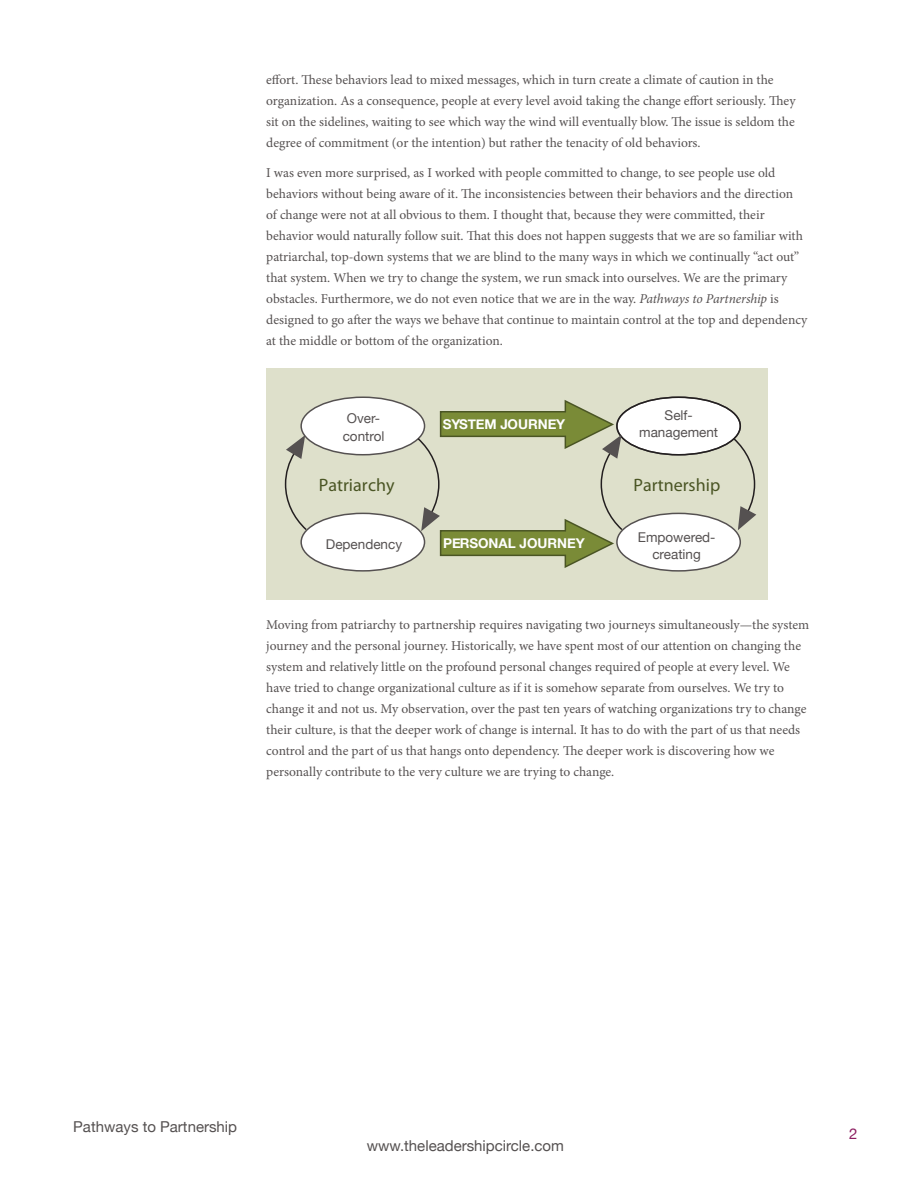
<style>
.page{position:relative;width:918px;height:1188px;background:#fff}
.page>*{position:absolute;margin:0;border:0;box-sizing:border-box;transform-origin:0 0}
.t1{font:18px "Myriad Pro";color:#4a5524}
.t2{font:15px "Helvetica Neue";color:#555151}
.t3{font:15px "Helvetica Neue";color:#8d1f61}
.Body_copy{font:13.5px/21px "Minion Pro";letter-spacing:-.005em;color:#555151}
.t4{font:13.5px/17.1px "Helvetica Neue";color:#555151;text-align:center}
.t5{font:700 13.5px "Helvetica Neue";color:#fff}
.s1{font-style:italic}
</style>
<div class="page">
<div style="left:266px;top:368px;width:502px;height:231px;background:#dee0cb"></div>
<div style="left:301px;top:513px;width:124px;height:58px;background:#fff;border-radius:50%"></div>
<div style="left:301px;top:397px;width:124px;height:58px;background:#fff;border-radius:50%"></div>
<svg style="left:284px;top:435px;width:24px;height:97px"></svg>
<svg style="left:416px;top:396px;width:340px;height:173px"></svg>
<p class="Body_copy" style="left:266px;top:69px;width:531px">effort. These behaviors lead to mixed messages, which in turn create a climate of caution in the organization. As a consequence, people at every level avoid taking the change effort seriously. They sit on the sidelines, waiting to see which way the wind will eventually blow. The issue is seldom the degree of commitment (or the intention) but rather the tenacity of old behaviors.</p>
<p class="Body_copy" style="left:266px;top:162px;width:543px">I was even more surprised, as I worked with people committed to change, to see people use old behaviors without being aware of it. The inconsistencies between their behaviors and the direction<br>of change were not at all obvious to them. I thought that, because they were committed, their behavior would naturally follow suit. That this does not happen suggests that we are so familiar with patriarchal, top-down systems that we are blind to the many ways in which we continually “act out” that system. When we try to change the system, we run smack into ourselves. We are the primary obstacles. Furthermore, we do not even notice that we are in the way. <span class="s1">Pathways to Partnership</span> is designed to go after the ways we behave that continue to maintain control at the top and dependency at the middle or bottom of the organization.</p>
<p class="t4" style="left:343px;top:410px;width:43px">Over&shy;control</p>
<p class="t5" style="left:443px;top:416px;width:124px">SYSTEM JOURNEY</p>
<p class="t4" style="left:639px;top:407px;width:81px;line-height:16.5px">Self&shy;management</p>
<p class="t1" style="left:319px;top:474px;width:77px">Patriarchy</p>
<p class="t1" style="left:634px;top:474px;width:88px">Partnership</p>
<p class="t4" style="left:326px;top:535px;width:78px">Dependency</p>
<p class="t5" style="left:443px;top:535px;width:143px">PERSONAL JOURNEY</p>
<p class="t4" style="left:638px;top:529px;width:79px">Empowered&shy;creating</p>
<p class="Body_copy" style="left:266px;top:614px;width:544px">Moving from patriarchy to partnership requires navigating two journeys simultaneously—the system journey and the personal journey. Historically, we have spent most of our attention on changing the system and relatively little on the profound personal changes required of people at every level. We have tried to change organizational culture as if it is somehow separate from ourselves. We try to change it and not us. My observation, over the past ten years of watching organizations try to change their culture, is that the deeper work of change is internal. It has to do with the part of us that needs control and the part of us that hangs onto dependency. The deeper work is discovering how we personally contribute to the very culture we are trying to change.</p>
<p class="t2" style="left:73px;top:1118px;width:165px">Pathways to Partnership</p>
<p class="t3" style="left:849px;top:1125px;width:10px">2</p>
<p class="t2" style="left:367px;top:1136px;width:199px">www.theleadershipcircle.com</p>
</div>
